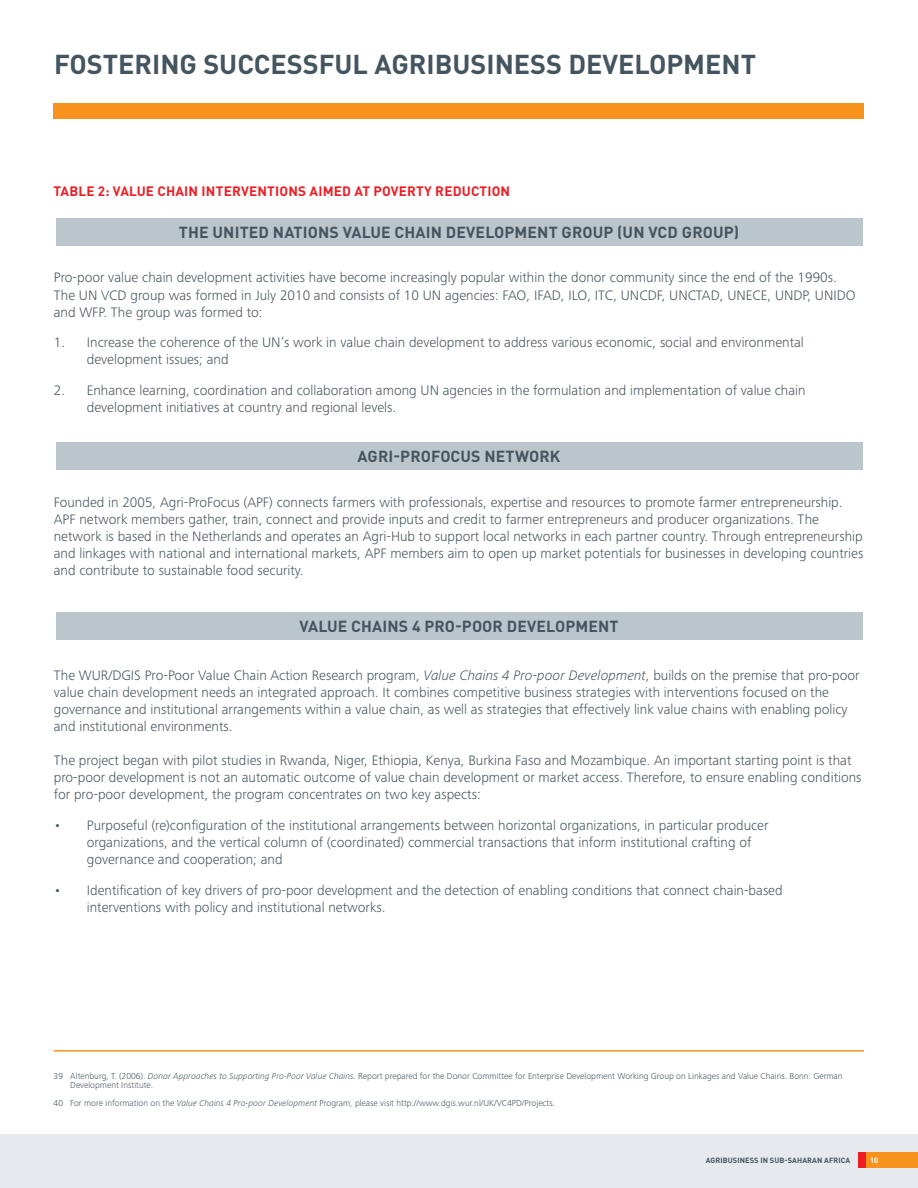
<style>
.page{position:relative;width:918px;height:1188px;background:#fff}
.page>*{position:absolute;margin:0;border:0;box-sizing:border-box;transform-origin:0 0}
.t1{font:700 27px "DIN Pro";color:#45555f}
.t2{font:700 15.9px "DIN Pro";letter-spacing:.01em;color:#45555f}
.t3{font:300 14.25px/17.1px "Frutiger Next Pro";color:#45555f}
.t4{font:700 13.5px "DIN Pro";letter-spacing:.015em;color:#ee1d23}
.t5{font:300 9px/9px "Frutiger Next Pro";color:#45555f}
.t6{font:700 7.5px "DIN Pro";letter-spacing:.01em;color:#45555f}
.t7{font:700 7.5px "DIN Pro";color:#fff}
.s1{font-style:italic}
</style>
<div class="page">
<div style="left:0;top:1134px;width:918px;height:54px;background:#e6e9ed"></div>
<div style="left:858px;top:1152px;width:60px;height:16px;background:#f7931d"></div>
<div style="left:858px;top:1152px;width:7px;height:16px;background:#ee1d23"></div>
<hr style="left:54px;top:1050px;width:810px;height:2px;background:#f7931d">
<div style="left:56px;top:218px;width:806px;height:27px;background:#bbc5cc"></div>
<div style="left:56px;top:442px;width:806px;height:27px;background:#bbc5cc"></div>
<div style="left:56px;top:612px;width:806px;height:28px;background:#bbc5cc"></div>
<div style="left:54px;top:103px;width:810px;height:16px;background:#f7931d"></div>
<p class="t1" style="left:54px;top:41px;width:704px">FOSTERING SUCCESSFUL AGRIBUSINESS DEVELOPMENT</p>
<p class="t4" style="left:54px;top:180px;width:458px">TABLE 2: VALUE CHAIN INTERVENTIONS AIMED AT POVERTY REDUCTION</p>
<p class="t2" style="left:179px;top:219px;width:562px">THE UNITED NATIONS VALUE CHAIN DEVELOPMENT GROUP (UN VCD GROUP)</p>
<p class="t3" style="left:54px;top:269px;width:785px">Pro-poor value chain development activities have become increasingly popular within the donor community since the end of the 1990s.</p>
<p class="t3" style="left:54px;top:286px;width:803px">The UN VCD group was formed in July 2010 and consists of 10 UN agencies: FAO, IFAD, ILO, ITC, UNCDF, UNCTAD, UNECE, UNDP, UNIDO and WFP. The group was formed to:</p>
<p class="t3" style="left:87px;top:334px;width:719px;text-indent:-33px">1. Increase the coherence of the UN’s work in value chain development to address various economic, social and environmental development issues; and</p>
<p class="t3" style="left:87px;top:382px;width:720px;text-indent:-33px">2. Enhance learning, coordination and collaboration among UN agencies in the formulation and implementation of value chain development initiatives at country and regional levels.</p>
<p class="t2" style="left:358px;top:443px;width:204px">AGRI-PROFOCUS NETWORK</p>
<p class="t3" style="left:54px;top:493px;width:811px">Founded in 2005, Agri-ProFocus (APF) connects farmers with professionals, expertise and resources to promote farmer entrepreneurship.<br>APF network members gather, train, connect and provide inputs and credit to farmer entrepreneurs and producer organizations. The network is based in the Netherlands and operates an Agri-Hub to support local networks in each partner country. Through entrepreneurship and linkages with national and international markets, APF members aim to open up market potentials for businesses in developing countries and contribute to sustainable food security.</p>
<p class="t2" style="left:299px;top:613px;width:321px">VALUE CHAINS 4 PRO-POOR DEVELOPMENT</p>
<p class="t3" style="left:54px;top:666px;width:807px">The WUR/DGIS Pro-Poor Value Chain Action Research program, <span class="s1">Value Chains 4 Pro-poor Development</span>, builds on the premise that pro-poor value chain development needs an integrated approach. It combines competitive business strategies with interventions focused on the governance and institutional arrangements within a value chain, as well as strategies that effectively link value chains with enabling policy and institutional environments.</p>
<p class="t3" style="left:54px;top:752px;width:809px">The project began with pilot studies in Rwanda, Niger, Ethiopia, Kenya, Burkina Faso and Mozambique. An important starting point is that pro-poor development is not an automatic outcome of value chain development or market access. Therefore, to ensure enabling conditions for pro-poor development, the program concentrates on two key aspects:</p>
<p class="t3" style="left:87px;top:817px;width:683px;text-indent:-33px">• Purposeful (re)configuration of the institutional arrangements between horizontal organizations, in particular producer organizations, and the vertical column of (coordinated) commercial transactions that inform institutional crafting of governance and cooperation; and</p>
<p class="t3" style="left:87px;top:882px;width:697px;text-indent:-33px">• Identification of key drivers of pro-poor development and the detection of enabling conditions that connect chain-based interventions with policy and institutional networks.</p>
<p class="t5" style="left:70px;top:1071px;width:774px;text-indent:-17px">39 Altenburg, T. (2006). <span class="s1">Donor Approaches to Supporting Pro-Poor Value Chains</span>. Report prepared for the Donor Committee for Enterprise Development Working Group on Linkages and Value Chains. Bonn: German<br>Development Institute.</p>
<p class="t5" style="left:54px;top:1098px;width:503px">40 For more information on the <span class="s1">Value Chains 4 Pro-poor Development</span> Program, please visit http://www.dgis.wur.nl/UK/VC4PD/Projects.</p>
<p class="t6" style="left:706px;top:1154px;width:146px">AGRIBUSINESS IN SUB-SAHARAN AFRICA</p>
<p class="t7" style="left:870px;top:1154px;width:10px">10</p>
</div>
